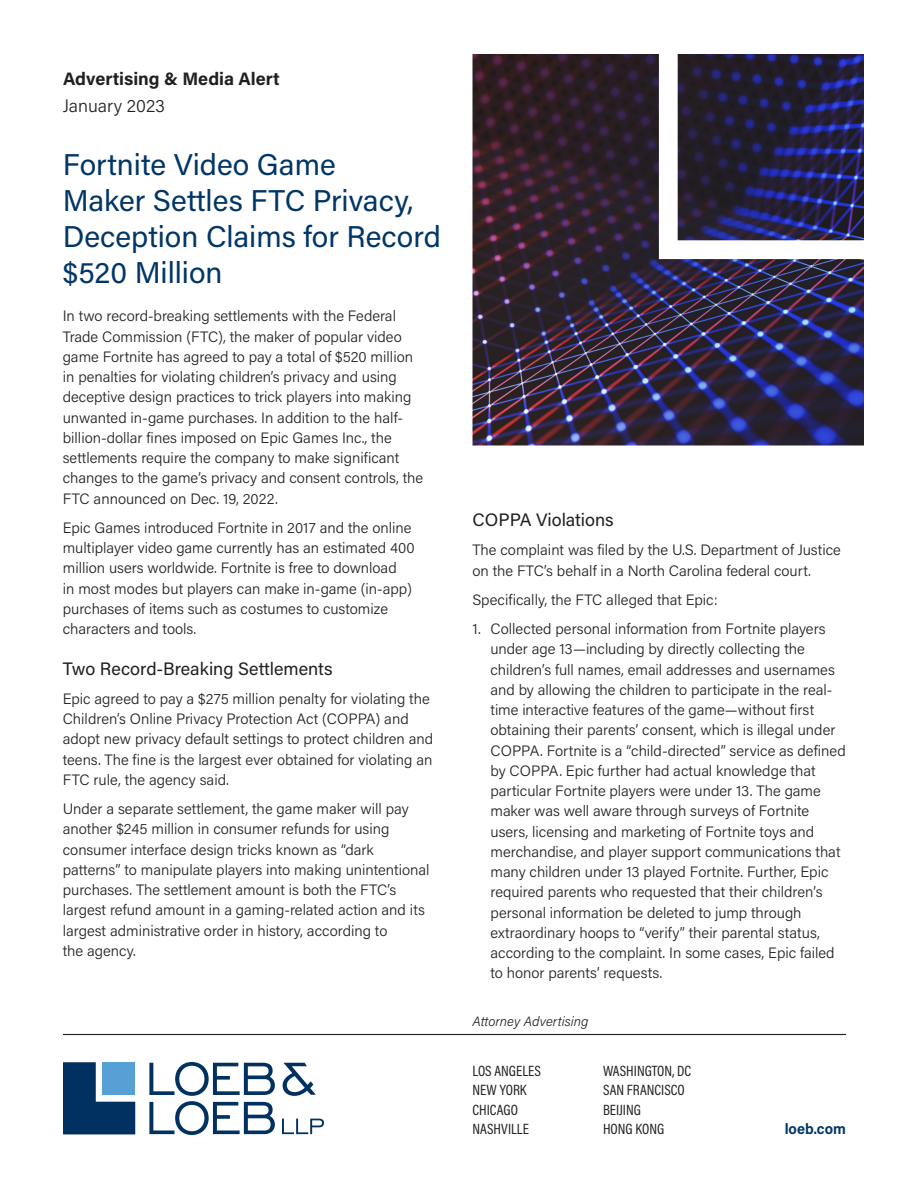
<style>
.page{position:relative;width:918px;height:1188px;background:#fff}
.page>*{position:absolute;margin:0;border:0;box-sizing:border-box;transform-origin:0 0}
._01_Title{font:30px/36px "Acumin Pro";color:#003667}
._02_Body_Head{font:18px "Acumin Pro";color:#231f20}
.t1{font:700 18px "Acumin Pro";color:#231f20}
._00c_Alert_Date{font:300 18px "Acumin Pro";color:#231f20}
._03a_Body{font:300 15px/20.2px "Acumin Pro";color:#231f20}
._10a_Footer_-_List_o{font:15px "Acumin Pro Cond";color:#231f20}
._10b_Footer_-_Websit{font:700 15px "Acumin Pro Semi Cond";color:#003667}
._09f_Attorney_Advert{font:italic 300 13.5px "Acumin Pro";color:#231f20}
</style>
<div class="page">
<img style="left:472px;top:54px;width:392px;height:392px">
<svg style="left:659px;top:54px;width:205px;height:205px"></svg>
<svg style="left:63px;top:1062px;width:72px;height:72px;background:#1d4872"></svg>
<div style="left:102px;top:1062px;width:33px;height:33px;background:#56a0d5"></div>
<svg style="left:283px;top:1063px;width:33px;height:33px"></svg>
<svg style="left:149px;top:1062px;width:126px;height:73px"></svg>
<svg style="left:282px;top:1119px;width:42px;height:15px"></svg>
<hr style="left:63px;top:1034px;width:783px;height:1px;background:#231f20">
<p class="t1" style="left:63px;top:66px;width:218px">Advertising &amp; Media Alert</p>
<p class="_00c_Alert_Date" style="left:63px;top:94px;width:104px">January 2023</p>
<p class="_01_Title" style="left:63px;top:146px;width:380px">Fortnite Video Game<br>Maker Settles FTC Privacy,<br>Deception Claims for Record $520 Million</p>
<p class="_03a_Body" style="left:63px;top:306px;width:362px">In two record-breaking settlements with the Federal Trade Commission (FTC), the maker of popular video game Fortnite has agreed to pay a total of $520 million in penalties for violating children’s privacy and using deceptive design practices to trick players into making unwanted in-game purchases. In addition to the half&shy;billion-dollar fines imposed on Epic Games Inc., the settlements require the company to make significant changes to the game’s privacy and consent controls, the FTC announced on Dec. 19, 2022.</p>
<p class="_03a_Body" style="left:63px;top:517px;width:353px">Epic Games introduced Fortnite in 2017 and the online multiplayer video game currently has an estimated 400 million users worldwide. Fortnite is free to download<br>in most modes but players can make in-game (in-app) purchases of items such as costumes to customize characters and tools.</p>
<p class="_02_Body_Head" style="left:63px;top:656px;width:271px">Two Record-Breaking Settlements</p>
<p class="_03a_Body" style="left:63px;top:688px;width:372px">Epic agreed to pay a $275 million penalty for violating the Children’s Online Privacy Protection Act (COPPA) and adopt new privacy default settings to protect children and teens. The fine is the largest ever obtained for violating an FTC rule, the agency said.</p>
<p class="_03a_Body" style="left:63px;top:798px;width:368px">Under a separate settlement, the game maker will pay another $245 million in consumer refunds for using consumer interface design tricks known as “dark patterns” to manipulate players into making unintentional purchases. The settlement amount is both the FTC’s largest refund amount in a gaming-related action and its largest administrative order in history, according to<br>the agency.</p>
<p class="_02_Body_Head" style="left:472px;top:507px;width:143px">COPPA Violations</p>
<p class="_03a_Body" style="left:472px;top:540px;width:370px">The complaint was filed by the U.S. Department of Justice on the FTC’s behalf in a North Carolina federal court.</p>
<p class="_03a_Body" style="left:472px;top:589px;width:247px">Specifically, the FTC alleged that Epic:</p>
<p class="_03a_Body" style="left:490px;top:618px;width:357px;text-indent:-18px">1. Collected personal information from Fortnite players under age 13—including by directly collecting the children’s full names, email addresses and usernames and by allowing the children to participate in the real&shy;time interactive features of the game—without first obtaining their parents’ consent, which is illegal under COPPA. Fortnite is a “child-directed” service as defined by COPPA. Epic further had actual knowledge that particular Fortnite players were under 13. The game maker was well aware through surveys of Fortnite users, licensing and marketing of Fortnite toys and merchandise, and player support communications that many children under 13 played Fortnite. Further, Epic required parents who requested that their children’s personal information be deleted to jump through extraordinary hoops to “verify” their parental status, according to the complaint. In some cases, Epic failed to honor parents’ requests.</p>
<p class="_09f_Attorney_Advert" style="left:472px;top:1011px;width:117px">Attorney Advertising</p>
<p class="_10a_Footer_-_List_o" style="left:472px;top:1061px;width:70px">LOS ANGELES</p>
<p class="_10a_Footer_-_List_o" style="left:472px;top:1080px;width:56px">NEW YORK</p>
<p class="_10a_Footer_-_List_o" style="left:472px;top:1100px;width:47px">CHICAGO</p>
<p class="_10a_Footer_-_List_o" style="left:472px;top:1119px;width:58px">NASHVILLE</p>
<p class="_10a_Footer_-_List_o" style="left:603px;top:1061px;width:90px">WASHINGTON, DC</p>
<p class="_10a_Footer_-_List_o" style="left:603px;top:1080px;width:83px">SAN FRANCISCO</p>
<p class="_10a_Footer_-_List_o" style="left:603px;top:1100px;width:40px">BEIJING</p>
<p class="_10a_Footer_-_List_o" style="left:603px;top:1119px;width:63px">HONG KONG</p>
<p class="_10b_Footer_-_Websit" style="left:785px;top:1118px;width:63px">loeb.com</p>
</div>
